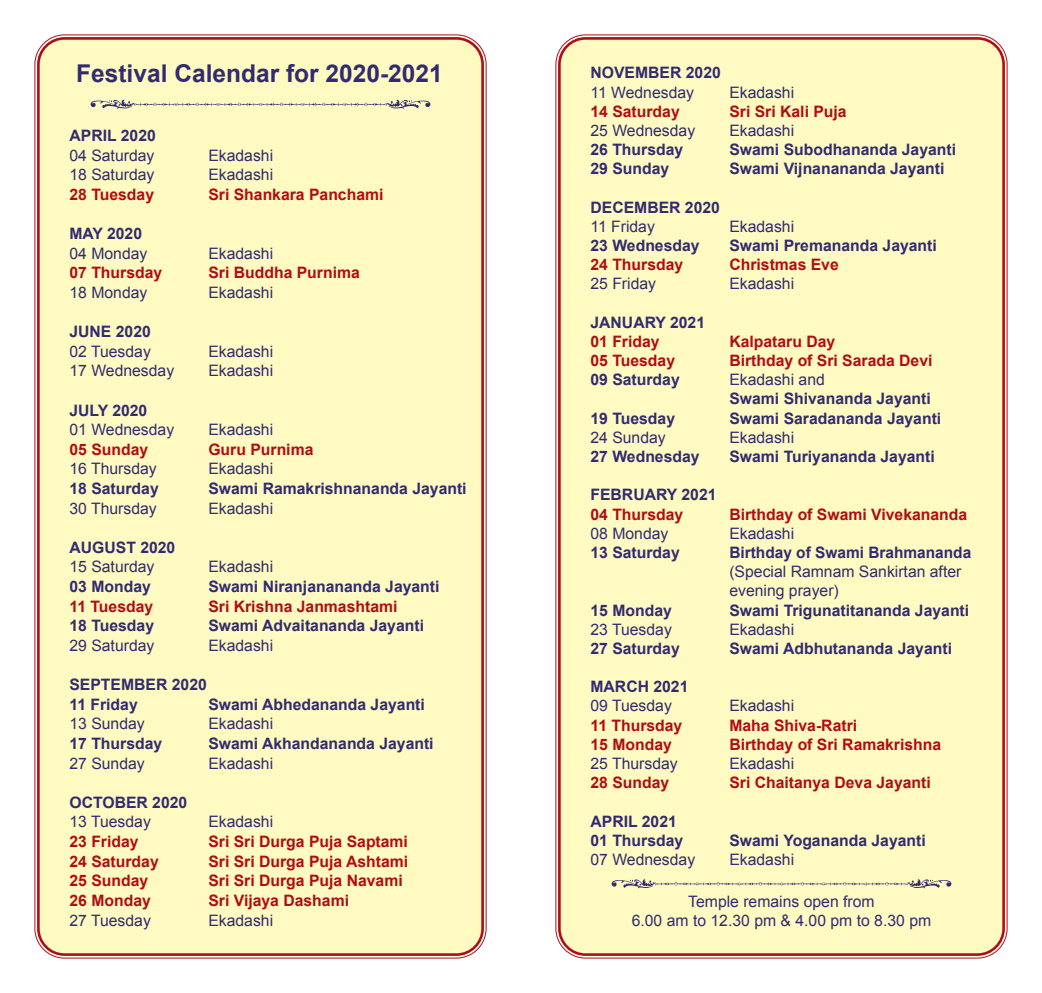
<style>
.page{position:relative;width:1042px;height:993px;background:#fff}
.page>*{position:absolute;margin:0;border:0;box-sizing:border-box;transform-origin:0 0}
.t1{font:700 24.5px "Arial";color:#312b71}
.t2{font:700 15.75px/19.6px "Arial";color:#312b71}
.t3{font:15.75px/19.2px "Arial";color:#312b71}
.t4{font:700 15.75px "Arial";color:#b00d15}
</style>
<div class="page">
<div style="left:559px;top:38px;width:444px;height:916px;background:#fffac1;border-radius:26px"></div>
<div style="left:558px;top:37px;width:447px;height:918px;border:3px solid #b00d15;border-radius:26px"></div>
<div style="left:38px;top:38px;width:444px;height:916px;background:#fffac1;border-radius:26px"></div>
<div style="left:37px;top:37px;width:447px;height:918px;border:3px solid #b00d15;border-radius:26px"></div>
<svg style="left:91px;top:100px;width:339px;height:9px"></svg>
<svg style="left:611px;top:879px;width:340px;height:8px"></svg>
<h1 class="t1" style="left:76px;top:57px;width:368px">Festival Calendar for 2020-2021</h1>
<p class="t2" style="left:69px;top:126px;width:88px">APRIL 2020</p>
<p class="t3" style="left:69px;top:145px;width:86px">04 Saturday</p>
<p class="t3" style="left:208px;top:145px;width:66px">Ekadashi</p>
<p class="t3" style="left:69px;top:165px;width:86px">18 Saturday</p>
<p class="t3" style="left:208px;top:165px;width:66px">Ekadashi</p>
<p class="t4" style="left:69px;top:184px;width:86px">28 Tuesday</p>
<p class="t4" style="left:208px;top:184px;width:177px">Sri Shankara Panchami</p>
<p class="t2" style="left:69px;top:224px;width:74px">MAY 2020</p>
<p class="t3" style="left:69px;top:243px;width:79px">04 Monday</p>
<p class="t3" style="left:208px;top:243px;width:66px">Ekadashi</p>
<p class="t4" style="left:69px;top:262px;width:94px">07 Thursday</p>
<p class="t4" style="left:208px;top:262px;width:153px">Sri Buddha Purnima</p>
<p class="t3" style="left:69px;top:283px;width:79px">18 Monday</p>
<p class="t3" style="left:208px;top:283px;width:66px">Ekadashi</p>
<p class="t2" style="left:69px;top:322px;width:83px">JUNE 2020</p>
<p class="t3" style="left:69px;top:341px;width:83px">02 Tuesday</p>
<p class="t3" style="left:208px;top:341px;width:66px">Ekadashi</p>
<p class="t3" style="left:69px;top:361px;width:106px">17 Wednesday</p>
<p class="t3" style="left:208px;top:361px;width:66px">Ekadashi</p>
<p class="t2" style="left:69px;top:400px;width:79px">JULY 2020</p>
<p class="t3" style="left:69px;top:420px;width:106px">01 Wednesday</p>
<p class="t3" style="left:208px;top:420px;width:66px">Ekadashi</p>
<p class="t4" style="left:69px;top:438px;width:80px">05 Sunday</p>
<p class="t4" style="left:208px;top:438px;width:107px">Guru Purnima</p>
<p class="t3" style="left:69px;top:459px;width:89px">16 Thursday</p>
<p class="t3" style="left:208px;top:459px;width:66px">Ekadashi</p>
<p class="t2" style="left:69px;top:479px;width:91px">18 Saturday</p>
<p class="t2" style="left:208px;top:479px;width:260px">Swami Ramakrishnananda Jayanti</p>
<p class="t3" style="left:69px;top:498px;width:89px">30 Thursday</p>
<p class="t3" style="left:208px;top:498px;width:66px">Ekadashi</p>
<p class="t2" style="left:69px;top:538px;width:107px">AUGUST 2020</p>
<p class="t3" style="left:69px;top:557px;width:86px">15 Saturday</p>
<p class="t3" style="left:208px;top:557px;width:66px">Ekadashi</p>
<p class="t2" style="left:69px;top:577px;width:83px">03 Monday</p>
<p class="t2" style="left:208px;top:577px;width:233px">Swami Niranjanananda Jayanti</p>
<p class="t4" style="left:69px;top:595px;width:85px">11 Tuesday</p>
<p class="t4" style="left:208px;top:595px;width:191px">Sri Krishna Janmashtami</p>
<p class="t2" style="left:69px;top:616px;width:86px">18 Tuesday</p>
<p class="t2" style="left:208px;top:616px;width:217px">Swami Advaitananda Jayanti</p>
<p class="t3" style="left:69px;top:635px;width:86px">29 Saturday</p>
<p class="t3" style="left:208px;top:635px;width:66px">Ekadashi</p>
<p class="t2" style="left:69px;top:675px;width:139px">SEPTEMBER 2020<br>11 Friday</p>
<p class="t2" style="left:208px;top:694px;width:218px">Swami Abhedananda Jayanti</p>
<p class="t3" style="left:69px;top:714px;width:77px">13 Sunday</p>
<p class="t3" style="left:208px;top:714px;width:66px">Ekadashi</p>
<p class="t2" style="left:69px;top:733px;width:94px">17 Thursday</p>
<p class="t2" style="left:208px;top:733px;width:227px">Swami Akhandananda Jayanti</p>
<p class="t3" style="left:69px;top:753px;width:77px">27 Sunday</p>
<p class="t3" style="left:208px;top:753px;width:66px">Ekadashi</p>
<p class="t2" style="left:69px;top:792px;width:119px">OCTOBER 2020</p>
<p class="t3" style="left:69px;top:812px;width:83px">13 Tuesday</p>
<p class="t3" style="left:208px;top:812px;width:66px">Ekadashi</p>
<p class="t4" style="left:69px;top:830px;width:71px">23 Friday</p>
<p class="t4" style="left:208px;top:830px;width:201px">Sri Sri Durga Puja Saptami</p>
<p class="t4" style="left:69px;top:850px;width:91px">24 Saturday</p>
<p class="t4" style="left:208px;top:850px;width:201px">Sri Sri Durga Puja Ashtami</p>
<p class="t4" style="left:69px;top:869px;width:80px">25 Sunday</p>
<p class="t4" style="left:208px;top:869px;width:196px">Sri Sri Durga Puja Navami</p>
<p class="t4" style="left:69px;top:889px;width:83px">26 Monday</p>
<p class="t4" style="left:208px;top:889px;width:142px">Sri Vijaya Dashami</p>
<p class="t3" style="left:69px;top:910px;width:83px">27 Tuesday</p>
<p class="t3" style="left:208px;top:910px;width:66px">Ekadashi</p>
<p class="t2" style="left:590px;top:63px;width:132px">NOVEMBER 2020</p>
<p class="t3" style="left:590px;top:82px;width:105px">11 Wednesday</p>
<p class="t3" style="left:729px;top:82px;width:66px">Ekadashi</p>
<p class="t4" style="left:590px;top:101px;width:91px">14 Saturday</p>
<p class="t4" style="left:729px;top:101px;width:119px">Sri Sri Kali Puja</p>
<p class="t3" style="left:590px;top:121px;width:106px">25 Wednesday</p>
<p class="t3" style="left:729px;top:121px;width:66px">Ekadashi</p>
<p class="t2" style="left:590px;top:140px;width:94px">26 Thursday</p>
<p class="t2" style="left:729px;top:140px;width:228px">Swami Subodhananda Jayanti</p>
<p class="t2" style="left:590px;top:159px;width:80px">29 Sunday</p>
<p class="t2" style="left:729px;top:159px;width:217px">Swami Vijnanananda Jayanti</p>
<p class="t2" style="left:590px;top:198px;width:131px">DECEMBER 2020</p>
<p class="t3" style="left:590px;top:217px;width:66px">11 Friday</p>
<p class="t3" style="left:729px;top:217px;width:66px">Ekadashi</p>
<p class="t2" style="left:590px;top:236px;width:111px">23 Wednesday</p>
<p class="t2" style="left:729px;top:236px;width:209px">Swami Premananda Jayanti</p>
<p class="t4" style="left:590px;top:254px;width:94px">24 Thursday</p>
<p class="t4" style="left:729px;top:254px;width:111px">Christmas Eve</p>
<p class="t3" style="left:590px;top:274px;width:67px">25 Friday</p>
<p class="t3" style="left:729px;top:274px;width:66px">Ekadashi</p>
<p class="t2" style="left:590px;top:313px;width:116px">JANUARY 2021</p>
<p class="t4" style="left:590px;top:331px;width:71px">01 Friday</p>
<p class="t4" style="left:729px;top:331px;width:107px">Kalpataru Day</p>
<p class="t4" style="left:590px;top:350px;width:86px">05 Tuesday</p>
<p class="t4" style="left:729px;top:350px;width:205px">Birthday of Sri Sarada Devi</p>
<p class="t2" style="left:590px;top:370px;width:91px">09 Saturday</p>
<p class="t3" style="left:729px;top:370px;width:97px">Ekadashi and</p>
<p class="t2" style="left:729px;top:389px;width:203px">Swami Shivananda Jayanti</p>
<p class="t2" style="left:590px;top:408px;width:86px">19 Tuesday</p>
<p class="t2" style="left:729px;top:408px;width:213px">Swami Saradananda Jayanti</p>
<p class="t3" style="left:590px;top:427px;width:77px">24 Sunday</p>
<p class="t3" style="left:729px;top:427px;width:66px">Ekadashi</p>
<p class="t2" style="left:590px;top:447px;width:111px">27 Wednesday</p>
<p class="t2" style="left:729px;top:447px;width:207px">Swami Turiyananda Jayanti</p>
<p class="t2" style="left:590px;top:485px;width:128px">FEBRUARY 2021</p>
<p class="t4" style="left:590px;top:503px;width:94px">04 Thursday</p>
<p class="t4" style="left:729px;top:503px;width:239px">Birthday of Swami Vivekananda</p>
<p class="t3" style="left:590px;top:523px;width:79px">08 Monday</p>
<p class="t3" style="left:729px;top:523px;width:66px">Ekadashi</p>
<p class="t2" style="left:590px;top:543px;width:91px">13 Saturday</p>
<p class="t2" style="left:729px;top:543px;width:243px">Birthday of Swami Brahmananda</p>
<p class="t3" style="left:729px;top:562px;width:233px">(Special Ramnam Sankirtan after evening prayer)</p>
<p class="t2" style="left:590px;top:600px;width:83px">15 Monday</p>
<p class="t2" style="left:729px;top:600px;width:241px">Swami Trigunatitananda Jayanti</p>
<p class="t3" style="left:590px;top:619px;width:83px">23 Tuesday</p>
<p class="t3" style="left:729px;top:619px;width:66px">Ekadashi</p>
<p class="t2" style="left:590px;top:638px;width:91px">27 Saturday</p>
<p class="t2" style="left:729px;top:638px;width:224px">Swami Adbhutananda Jayanti</p>
<p class="t2" style="left:590px;top:677px;width:100px">MARCH 2021</p>
<p class="t3" style="left:590px;top:696px;width:83px">09 Tuesday</p>
<p class="t3" style="left:729px;top:696px;width:66px">Ekadashi</p>
<p class="t4" style="left:590px;top:714px;width:93px">11 Thursday</p>
<p class="t4" style="left:729px;top:714px;width:129px">Maha Shiva-Ratri</p>
<p class="t4" style="left:590px;top:733px;width:83px">15 Monday</p>
<p class="t4" style="left:729px;top:733px;width:213px">Birthday of Sri Ramakrishna</p>
<p class="t3" style="left:590px;top:753px;width:89px">25 Thursday</p>
<p class="t3" style="left:729px;top:753px;width:66px">Ekadashi</p>
<p class="t4" style="left:590px;top:771px;width:80px">28 Sunday</p>
<p class="t4" style="left:729px;top:771px;width:203px">Sri Chaitanya Deva Jayanti</p>
<p class="t2" style="left:590px;top:811px;width:94px">APRIL 2021<br>01 Thursday</p>
<p class="t2" style="left:729px;top:830px;width:198px">Swami Yogananda Jayanti</p>
<p class="t3" style="left:590px;top:849px;width:106px">07 Wednesday</p>
<p class="t3" style="left:729px;top:849px;width:66px">Ekadashi</p>
<p class="t3" style="left:632px;top:891px;width:301px;text-align:center">Temple remains open from<br>6.00 am to 12.30 pm &amp; 4.00 pm to 8.30 pm</p>
</div>
